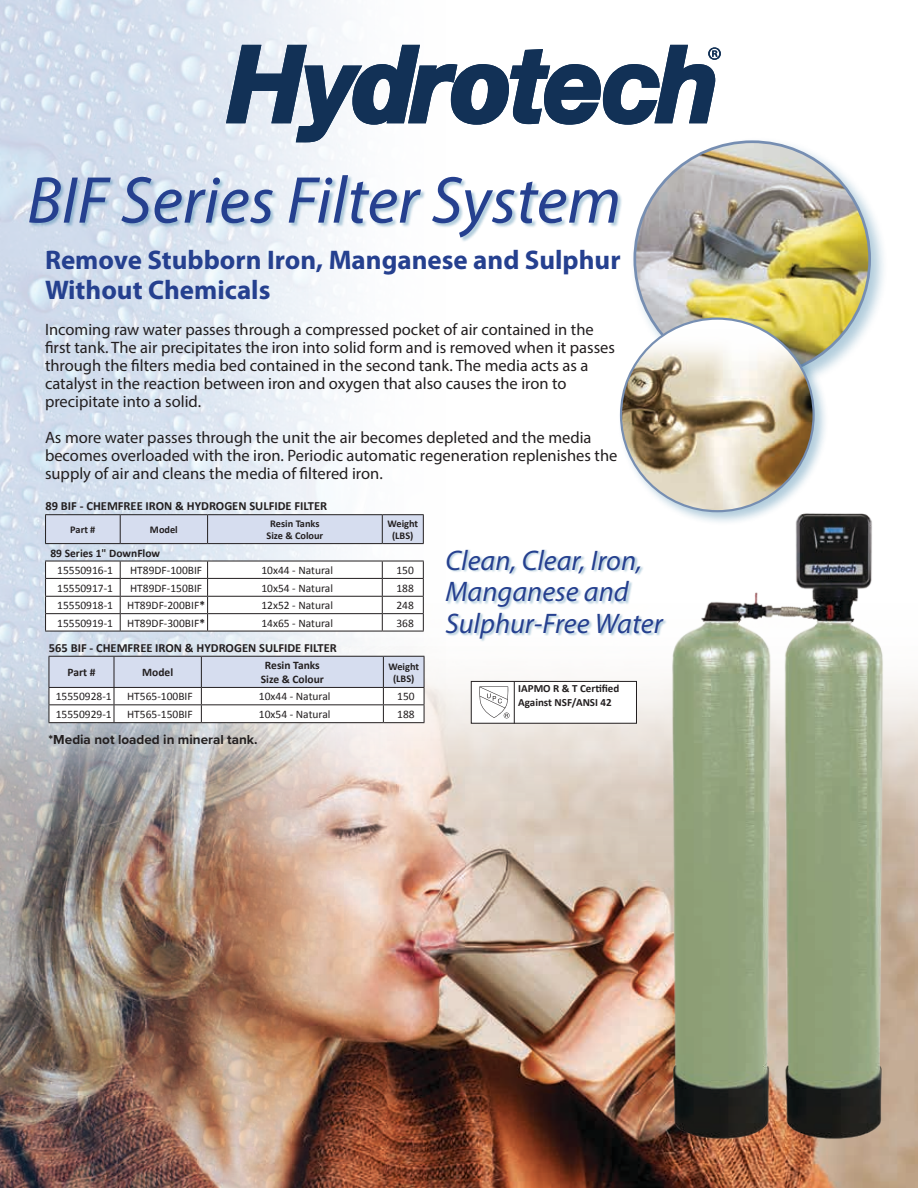
<style>
.page{position:relative;width:918px;height:1188px;background:#fff}
.page>*{position:absolute;margin:0;border:0;box-sizing:border-box;transform-origin:0 0}
.t1{font:italic 66.9px "Myriad Pro";color:#25408f}
.t2{font:italic 28.35px/31.5px "Myriad Pro";color:#25408f}
.t3{font:700 27px/30px "Myriad Pro";color:#25408f}
.t4{font:16.5px/18px "Myriad Pro";color:#231f20}
.t5{font:700 13.5px "Proxima Nova";color:#231f20}
.t6{font:700 12.45px "Calibri";color:#231f20}
.t7{font:11.55px "Calibri";color:#231f20}
.t8{font:700 11.55px/13.8px "Calibri";color:#231f20;text-align:center}
.t9{font:700 10.95px/13.2px "Calibri";color:#231f20}
.t10{font:700 10.35px/12.5px "Calibri";color:#231f20;text-align:center}
.s1{font-weight:700}
</style>
<div class="page">
<img style="left:632px;top:680px;width:286px;height:508px">
<img style="left:0;top:0;width:632px;height:1188px">
<svg style="left:45px;top:561px;width:379px;height:70px"></svg>
<hr style="left:45px;top:631px;width:75px;height:1px;background:#231f20">
<hr style="left:120px;top:631px;width:88px;height:1px;background:#231f20">
<hr style="left:208px;top:631px;width:174px;height:1px;background:#231f20">
<hr style="left:382px;top:631px;width:42px;height:1px;background:#231f20">
<hr style="left:45px;top:514px;width:75px;height:1px;background:#231f20">
<hr style="left:120px;top:514px;width:88px;height:1px;background:#231f20">
<hr style="left:208px;top:514px;width:174px;height:1px;background:#231f20">
<hr style="left:382px;top:514px;width:42px;height:1px;background:#231f20">
<div style="left:45px;top:515px;width:379px;height:28px;background:#d6ddef"></div>
<hr style="left:45px;top:543px;width:75px;height:1px;background:#231f20">
<hr style="left:120px;top:543px;width:88px;height:1px;background:#231f20">
<hr style="left:208px;top:543px;width:174px;height:1px;background:#231f20">
<hr style="left:382px;top:543px;width:42px;height:1px;background:#231f20">
<svg style="left:49px;top:656px;width:376px;height:67px"></svg>
<hr style="left:49px;top:722px;width:65px;height:1px;background:#231f20">
<hr style="left:114px;top:722px;width:87px;height:1px;background:#231f20">
<hr style="left:201px;top:722px;width:182px;height:1px;background:#231f20">
<hr style="left:383px;top:722px;width:41px;height:1px;background:#231f20">
<div style="left:471px;top:681px;width:166px;height:42px;background:#fff"></div>
<hr style="left:514px;top:682px;width:1px;height:42px;background:#231f20">
<svg style="left:479px;top:686px;width:31px;height:32px"></svg>
<div style="left:471px;top:681px;width:166px;height:43px;border:1px solid #231f20"></div>
<div style="left:29px;top:176px;width:594px;height:67px;background:#0c6191;opacity:.31"></div>
<div style="left:446px;top:550px;width:221px;height:92px;background:#0c6191;opacity:.31"></div>
<div style="left:630px;top:137px;width:259px;height:258px;background:#0c6191;opacity:.32"></div>
<img style="left:635px;top:142px;width:235px;height:227px">
<div style="left:617px;top:315px;width:212px;height:212px;background:#0c6191;opacity:.32"></div>
<img style="left:621px;top:319px;width:193px;height:192px;border-radius:96px">
<img style="left:660px;top:501px;width:233px;height:644px">
<svg style="left:226px;top:45px;width:495px;height:97px"></svg>
<h1 class="t1" style="left:27px;top:159px;width:596px">BIF Series Filter System</h1>
<h3 class="t3" style="left:45px;top:244px;width:577px">Remove Stubborn Iron, Manganese and Sulphur<br>Without Chemicals</h3>
<p class="t4" style="left:45px;top:321px;width:572px">Incoming raw water passes through a compressed pocket of air contained in the first tank. The air precipitates the iron into solid form and is removed when it passes through the filters media bed contained in the second tank. The media acts as a catalyst in the reaction between iron and oxygen that also causes the iron to precipitate into a solid.</p>
<p class="t4" style="left:45px;top:429px;width:574px">As more water passes through the unit the air becomes depleted and the media becomes overloaded with the iron. Periodic automatic regeneration replenishes the supply of air and cleans the media of filtered iron.</p>
<p class="t6" style="left:46px;top:498px;width:283px">89 BIF - CHEMFREE IRON &amp; HYDROGEN SULFIDE FILTER</p>
<p class="t10" style="left:70px;top:523px;width:27px">Part #</p>
<p class="t10" style="left:150px;top:523px;width:29px">Model</p>
<p class="t10" style="left:267px;top:517px;width:58px">Resin Tanks<br>Size &amp; Colour</p>
<p class="t10" style="left:388px;top:517px;width:32px">Weight (LBS)</p>
<p class="t8" style="left:50px;top:546px;width:111px">89 Series 1" DownFlow</p>
<p class="t7" style="left:57px;top:563px;width:57px">15550916-1</p>
<p class="t7" style="left:130px;top:563px;width:74px">HT89DF-100BIF</p>
<p class="t7" style="left:261px;top:563px;width:73px">10x44 - Natural</p>
<p class="t7" style="left:396px;top:563px;width:19px">150</p>
<p class="t7" style="left:57px;top:581px;width:57px">15550917-1</p>
<p class="t7" style="left:130px;top:581px;width:74px">HT89DF-150BIF</p>
<p class="t7" style="left:261px;top:581px;width:73px">10x54 - Natural</p>
<p class="t7" style="left:396px;top:581px;width:19px">188</p>
<p class="t7" style="left:57px;top:598px;width:149px">15550918-1 HT89DF-200BIF<span class="s1">*</span></p>
<p class="t7" style="left:261px;top:598px;width:73px">12x52 - Natural</p>
<p class="t7" style="left:396px;top:598px;width:19px">248</p>
<p class="t7" style="left:57px;top:616px;width:149px">15550919-1 HT89DF-300BIF<span class="s1">*</span></p>
<p class="t7" style="left:261px;top:616px;width:73px">14x65 - Natural</p>
<p class="t7" style="left:396px;top:616px;width:19px">368</p>
<p class="t6" style="left:49px;top:640px;width:289px">565 BIF - CHEMFREE IRON &amp; HYDROGEN SULFIDE FILTER</p>
<p class="t8" style="left:68px;top:665px;width:29px">Part #</p>
<p class="t8" style="left:142px;top:665px;width:32px">Model</p>
<p class="t8" style="left:261px;top:659px;width:65px">Resin Tanks<br>Size &amp; Colour</p>
<p class="t10" style="left:388px;top:660px;width:32px">Weight (LBS)</p>
<p class="t7" style="left:56px;top:689px;width:57px">15550928-1</p>
<p class="t7" style="left:127px;top:689px;width:67px">HT565-100BIF</p>
<p class="t7" style="left:259px;top:689px;width:73px">10x44 - Natural</p>
<p class="t7" style="left:397px;top:689px;width:19px">150</p>
<p class="t7" style="left:56px;top:707px;width:57px">15550929-1</p>
<p class="t7" style="left:127px;top:707px;width:67px">HT565-150BIF</p>
<p class="t7" style="left:259px;top:707px;width:73px">10x54 - Natural</p>
<p class="t7" style="left:397px;top:707px;width:19px">188</p>
<p class="t5" style="left:49px;top:730px;width:211px">*Media not loaded in mineral tank.</p>
<h2 class="t2" style="left:446px;top:544px;width:219px">Clean, Clear, Iron,<br>Manganese and<br>Sulphur-Free Water</h2>
<p class="t9" style="left:518px;top:682px;width:103px">IAPMO R &amp; T Certified<br>Against NSF/ANSI 42</p>
</div>
